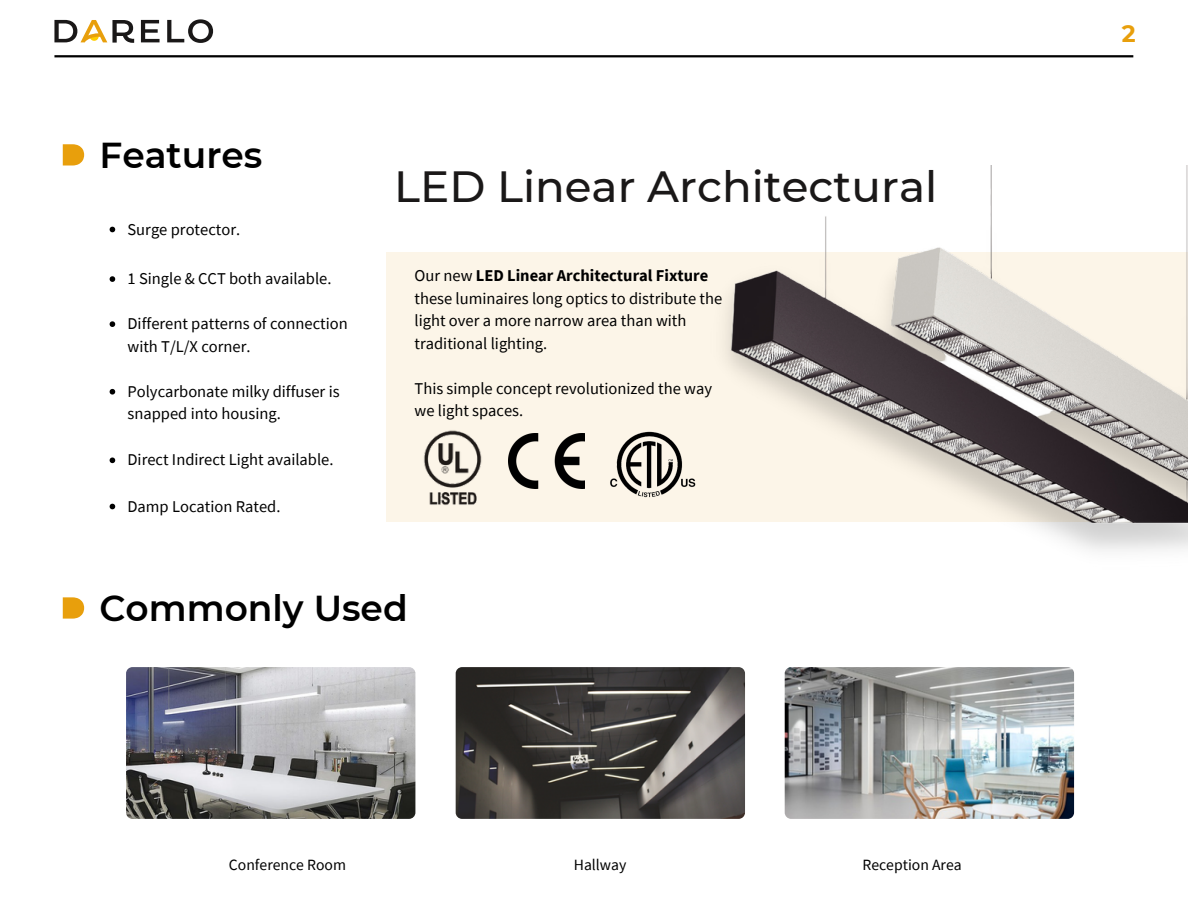
<style>
.page{position:relative;width:1188px;height:918px;background:#fff}
.page>*{position:absolute;margin:0;border:0;box-sizing:border-box;transform-origin:0 0}
.t1{font:500 43.65px "Montserrat";color:#1a1818}
.t2{font:600 36px "Montserrat";color:#000}
.t3{font:700 23.55px "Montserrat";color:#e89f0c}
.t4{font:16.5px/22.5px "Source Sans Pro";color:#000}
.t5{font:15.6px "Source Sans Pro";color:#000}
.s1{font-weight:700}
</style>
<div class="page">
<svg style="left:141px;top:20px;width:19px;height:22px"></svg>
<svg style="left:167px;top:19px;width:46px;height:24px"></svg>
<svg style="left:54px;top:20px;width:80px;height:23px"></svg>
<hr style="left:54px;top:55px;width:1079px;height:2px;background:#000">
<div style="left:387px;top:252px;width:801px;height:270px;background:#fcf5e8"></div>
<img style="left:423px;top:430px;width:59px;height:76px">
<img style="left:508px;top:434px;width:76px;height:55px">
<img style="left:610px;top:431px;width:86px;height:67px">
<svg style="left:63px;top:144px;width:21px;height:22px"></svg>
<svg style="left:63px;top:597px;width:21px;height:22px"></svg>
<img style="left:126px;top:667px;width:289px;height:152px;border-radius:6px">
<img style="left:456px;top:667px;width:289px;height:152px;border-radius:6px">
<img style="left:785px;top:667px;width:289px;height:152px;border-radius:6px">
<img style="left:725px;top:165px;width:463px;height:386px">
<svg style="left:110px;top:227px;width:5px;height:5px"></svg>
<svg style="left:110px;top:276px;width:5px;height:6px"></svg>
<svg style="left:110px;top:321px;width:5px;height:6px"></svg>
<svg style="left:110px;top:389px;width:5px;height:6px"></svg>
<svg style="left:110px;top:458px;width:5px;height:5px"></svg>
<svg style="left:110px;top:504px;width:5px;height:5px"></svg>
<h2 class="t2" style="left:99px;top:133px;width:165px">Features</h2>
<p class="t4" style="left:128px;top:217px;width:114px">Surge protector.</p>
<p class="t4" style="left:128px;top:267px;width:206px">1 Single &amp; CCT both available.</p>
<p class="t4" style="left:128px;top:312px;width:222px">Different patterns of connection with T/L/X corner.</p>
<p class="t4" style="left:128px;top:380px;width:214px">Polycarbonate milky diffuser is snapped into housing.</p>
<p class="t4" style="left:128px;top:448px;width:208px">Direct Indirect Light available.</p>
<p class="t4" style="left:128px;top:494px;width:154px">Damp Location Rated.</p>
<h1 class="t1" style="left:394px;top:160px;width:544px">LED Linear Architectural</h1>
<p class="t4" style="left:415px;top:264px;width:309px">Our new <span class="s1">LED Linear Architectural Fixture </span>these luminaires long optics to distribute the light over a more narrow area than with traditional lighting.</p>
<p class="t4" style="left:415px;top:377px;width:299px">This simple concept revolutionized the way we light spaces.</p>
<h2 class="t2" style="left:99px;top:586px;width:310px">Commonly Used</h2>
<p class="t5" style="left:229px;top:855px;width:119px">Conference Room</p>
<p class="t5" style="left:574px;top:855px;width:54px">Hallway</p>
<p class="t5" style="left:862px;top:855px;width:101px">Reception Area</p>
<h3 class="t3" style="left:1122px;top:19px;width:15px">2</h3>
</div>
